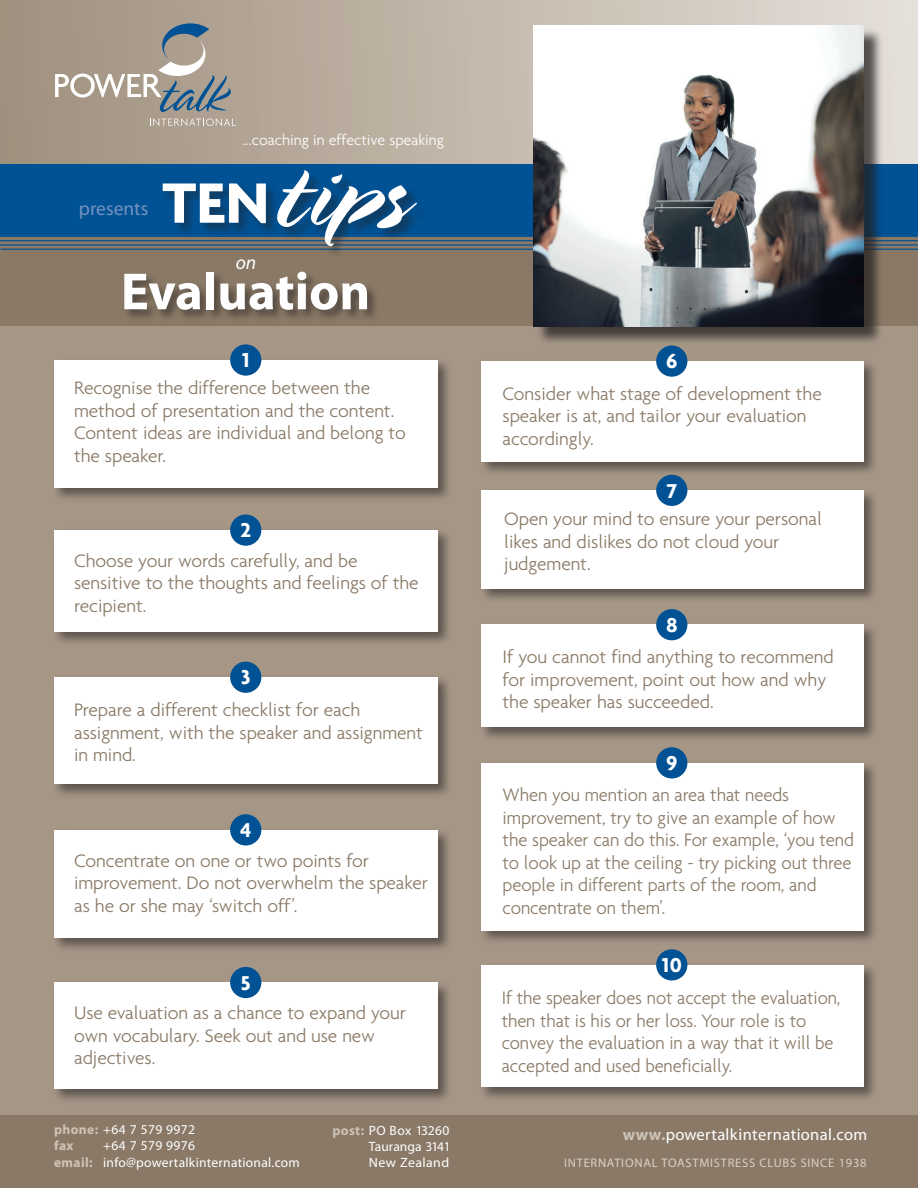
<style>
.page{position:relative;width:918px;height:1188px;background:#fff}
.page>*{position:absolute;margin:0;border:0;box-sizing:border-box;transform-origin:0 0}
.t1{font:106.35px "Spring";color:#fff}
.t2{font:700 52.65px "Myriad";color:#fff}
.t3{font:700 21.6px "Agenda";color:#fff}
.t4{font:300 19.5px/22.5px "Agenda";letter-spacing:-.005em;color:#8a7966}
.t5{font:300 19.5px/22.5px "Agenda";letter-spacing:-.005em;color:#8a7966;scale:.96 1}
.t6{font:300 19.5px/22.5px "Agenda";letter-spacing:-.005em;color:#8a7966;scale:.95 1}
.t7{font:19.5px "Myriad";color:#7491c0}
.t8{font:italic 19.5px "Myriad";color:#fff}
.t9{font:16.5px "Myriad";letter-spacing:.03em;color:#fff}
.t10{font:300 15.9px "Agenda";color:#fff}
.t11{font:13.5px/15.8px "Myriad";letter-spacing:.02em;color:#fff}
.t12{font:700 13.5px/16.5px "Myriad";letter-spacing:.03em;color:#cdc4b8}
.t13{font:12.45px "Myriad";letter-spacing:.06em;color:#d8d0c8}
.s1{font-family:"Agenda";font-weight:700;font-size:61.5px}
.s2{font-weight:400;color:#fff}
.s3{font-weight:700;color:#cdc4b8}
</style>
<div class="page">
<div style="left:0;top:179px;width:918px;height:1009px;background:#a59686"></div>
<div style="left:0;top:214px;width:918px;height:112px;background:#8a7966"></div>
<div style="left:0;top:0;width:918px;height:181px;background:linear-gradient(to right,#9f8f7d,#e5e0d8)"></div>
<div style="left:0;top:164px;width:918px;height:72px;background:#005294"></div>
<svg style="left:55px;top:23px;width:181px;height:103px"></svg>
<hr style="left:0;top:240px;width:918px;height:1px;background:#005294">
<hr style="left:0;top:244px;width:918px;height:2px;background:#005294">
<hr style="left:1px;top:249px;width:917px;height:1px;background:#005294">
<hr style="left:0;top:236px;width:918px;height:1px;background:#005294">
<div style="left:161px;top:169px;width:270px;height:92px;background:#231f20;opacity:.45"></div>
<div style="left:535px;top:27px;width:348px;height:320px;background:#231f20;opacity:.75"></div>
<img style="left:534px;top:26px;width:330px;height:300px">
<div style="left:122px;top:270px;width:259px;height:54px;background:#231f20;opacity:.55"></div>
<div style="left:50px;top:357px;width:404px;height:147px;background:#231f20;opacity:.55"></div>
<div style="left:54px;top:360px;width:384px;height:128px;background:#fff"></div>
<div style="left:230px;top:344px;width:31px;height:32px;background:#005294;border-radius:50%"></div>
<div style="left:478px;top:358px;width:401px;height:119px;background:#231f20;opacity:.55"></div>
<div style="left:481px;top:361px;width:383px;height:101px;background:#fff"></div>
<div style="left:656px;top:345px;width:31px;height:32px;background:#005294;border-radius:50%"></div>
<div style="left:50px;top:527px;width:404px;height:121px;background:#231f20;opacity:.55"></div>
<div style="left:54px;top:530px;width:384px;height:102px;background:#fff"></div>
<div style="left:230px;top:514px;width:31px;height:32px;background:#005294;border-radius:50%"></div>
<div style="left:50px;top:674px;width:404px;height:125px;background:#231f20;opacity:.55"></div>
<div style="left:54px;top:677px;width:384px;height:107px;background:#fff"></div>
<div style="left:230px;top:662px;width:31px;height:31px;background:#005294;border-radius:50%"></div>
<div style="left:50px;top:827px;width:404px;height:127px;background:#231f20;opacity:.55"></div>
<div style="left:54px;top:830px;width:384px;height:108px;background:#fff"></div>
<div style="left:230px;top:814px;width:31px;height:31px;background:#005294;border-radius:50%"></div>
<div style="left:50px;top:979px;width:404px;height:126px;background:#231f20;opacity:.55"></div>
<div style="left:54px;top:983px;width:384px;height:106px;background:#fff"></div>
<div style="left:230px;top:967px;width:31px;height:31px;background:#005294;border-radius:50%"></div>
<div style="left:478px;top:487px;width:401px;height:117px;background:#231f20;opacity:.55"></div>
<div style="left:481px;top:490px;width:383px;height:99px;background:#fff"></div>
<div style="left:656px;top:475px;width:31px;height:31px;background:#005294;border-radius:50%"></div>
<div style="left:478px;top:621px;width:401px;height:121px;background:#231f20;opacity:.55"></div>
<div style="left:481px;top:625px;width:383px;height:102px;background:#fff"></div>
<div style="left:656px;top:609px;width:31px;height:31px;background:#005294;border-radius:50%"></div>
<div style="left:478px;top:760px;width:401px;height:185px;background:#231f20;opacity:.55"></div>
<div style="left:481px;top:763px;width:383px;height:167px;background:#fff"></div>
<div style="left:656px;top:747px;width:31px;height:32px;background:#005294;border-radius:50%"></div>
<div style="left:478px;top:962px;width:401px;height:140px;background:#231f20;opacity:.55"></div>
<div style="left:481px;top:965px;width:383px;height:122px;background:#fff"></div>
<div style="left:656px;top:949px;width:31px;height:31px;background:#005294;border-radius:50%"></div>
<div style="left:0;top:1116px;width:918px;height:72px;background:#8a7966"></div>
<p class="t7" style="left:79px;top:199px;width:71px">presents</p>
<p class="t10" style="left:242px;top:131px;width:203px">...coaching in effective speaking</p>
<h1 class="t1" style="left:162px;top:130px;width:248px"><span class="s1">TEN</span>tips</h1>
<p class="t8" style="left:236px;top:253px;width:22px">on</p>
<h2 class="t2" style="left:121px;top:264px;width:251px">Evaluation</h2>
<p class="t3" style="left:242px;top:347px;width:9px">1</p>
<p class="t4" style="left:74px;top:377px;width:333px">Recognise the difference between the method of presentation and the content.<br>Content ideas are individual and belong to the speaker.</p>
<p class="t3" style="left:241px;top:517px;width:12px">2</p>
<p class="t4" style="left:74px;top:549px;width:346px">Choose your words carefully, and be sensitive to the thoughts and feelings of the recipient.</p>
<p class="t3" style="left:241px;top:664px;width:11px">3</p>
<p class="t4" style="left:74px;top:699px;width:350px">Prepare a different checklist for each assignment, with the speaker and assignment in mind.</p>
<p class="t3" style="left:240px;top:817px;width:13px">4</p>
<p class="t4" style="left:74px;top:849px;width:355px">Concentrate on one or two points for improvement. Do not overwhelm the speaker as he or she may ‘switch off’.</p>
<p class="t3" style="left:241px;top:970px;width:11px">5</p>
<p class="t4" style="left:74px;top:1002px;width:334px">Use evaluation as a chance to expand your own vocabulary. Seek out and use new adjectives.</p>
<p class="t3" style="left:666px;top:348px;width:13px">6</p>
<p class="t4" style="left:503px;top:382px;width:321px">Consider what stage of development the speaker is at, and tailor your evaluation accordingly.</p>
<p class="t3" style="left:667px;top:477px;width:12px">7</p>
<p class="t4" style="left:504px;top:507px;width:319px">Open your mind to ensure your personal likes and dislikes do not cloud your judgement.</p>
<p class="t3" style="left:666px;top:612px;width:13px">8</p>
<p class="t4" style="left:503px;top:645px;width:333px">If you cannot find anything to recommend for improvement, point out how and why the speaker has succeeded.</p>
<p class="t3" style="left:666px;top:750px;width:13px">9</p>
<p class="t5" style="left:503px;top:784px;width:368px">When you mention an area that needs improvement, try to give an example of how the speaker can do this. For example, ‘you tend to look up at the ceiling - try picking out three people in different parts of the room, and concentrate on them’.</p>
<p class="t3" style="left:662px;top:952px;width:21px">10</p>
<p class="t6" style="left:502px;top:987px;width:358px">If the speaker does not accept the evaluation, then that is his or her loss. Your role is to convey the evaluation in a way that it will be accepted and used beneficially.</p>
<p class="t12" style="left:54px;top:1121px;width:143px">phone: <span class="s2">+64 7 579 9972 </span>fax<br>email:</p>
<p class="t11" style="left:103px;top:1138px;width:198px;line-height:16.5px">+64 7 579 9976 info@powertalkinternational.com</p>
<p class="t11" style="left:369px;top:1124px;width:83px;text-align:justify;text-indent:-36px"><span class="s3">post:</span> PO Box 13260<br>Tauranga 3141<br>New Zealand</p>
<p class="t9" style="left:623px;top:1126px;width:246px"><span class="s3">www.</span>powertalkinternational.com</p>
<p class="t13" style="left:564px;top:1157px;width:304px">INTERNATIONAL TOASTMISTRESS CLUBS SINCE 1938</p>
</div>
